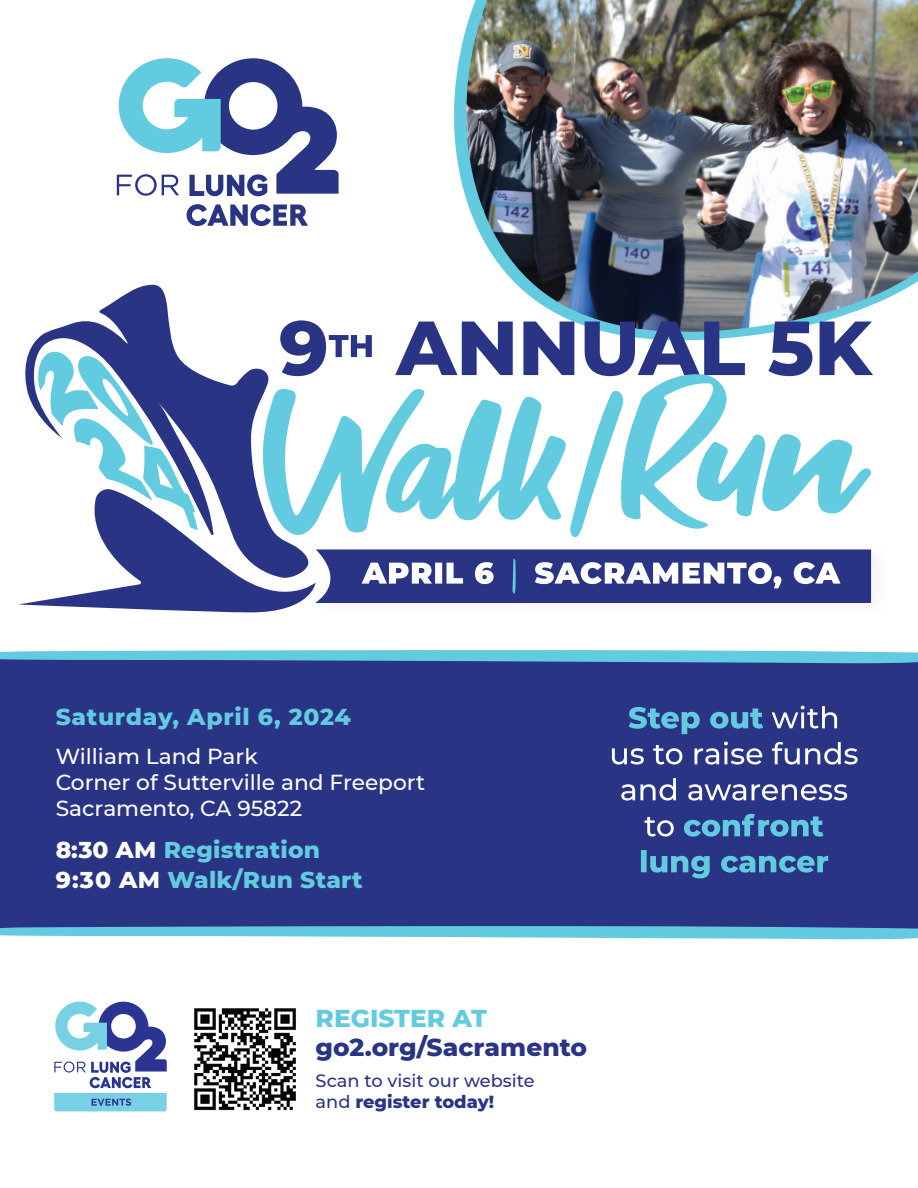
<style>
.page{position:relative;width:918px;height:1188px;background:#fff}
.page>*{position:absolute;margin:0;border:0;box-sizing:border-box;transform-origin:0 0}
.t1{font:800 24.9px/29.2px "Montserrat";color:#2a3485}
.t2{font:800 23.4px "Montserrat";letter-spacing:.01em;color:#63cbdf}
.t3{font:800 23.4px "Montserrat";letter-spacing:.03em;color:#63cbdf}
.t4{font:500 21.75px "Montserrat";color:#fff}
.t5{font:500 17.85px/21px "Montserrat";color:#2a3485}
.s1{color:#fff}
.s2{color:#63cbdf}
.s3{font-weight:800}
</style>
<div class="page">
<svg style="left:187px;top:204px;width:121px;height:22px"></svg>
<svg style="left:117px;top:58px;width:222px;height:138px"></svg>
<img style="left:454px;top:0;width:464px;height:320px">
<div style="left:0;top:657px;width:918px;height:276px;background:#2a3485"></div>
<svg style="left:641px;top:850px;width:187px;height:28px"></svg>
<svg style="left:684px;top:814px;width:139px;height:23px"></svg>
<svg style="left:645px;top:817px;width:29px;height:20px"></svg>
<svg style="left:621px;top:778px;width:226px;height:23px"></svg>
<svg style="left:612px;top:742px;width:246px;height:23px"></svg>
<svg style="left:772px;top:706px;width:65px;height:23px"></svg>
<svg style="left:629px;top:707px;width:134px;height:27px"></svg>
<svg style="left:0;top:650px;width:918px;height:14px"></svg>
<svg style="left:0;top:926px;width:918px;height:14px"></svg>
<img style="left:194px;top:1008px;width:102px;height:103px">
<svg style="left:54px;top:1002px;width:113px;height:109px"></svg>
<svg style="left:99px;top:285px;width:70px;height:35px;fill:#2a3485"></svg>
<svg style="left:18px;top:320px;width:855px;height:292px"></svg>
<p class="t3" style="left:56px;top:700px;width:297px">Saturday, April 6, 2024</p>
<p class="t4" style="left:56px;top:741px;width:204px">William Land Park</p>
<p class="t4" style="left:56px;top:767px;width:371px">Corner of Sutterville and Freeport</p>
<p class="t4" style="left:56px;top:793px;width:248px">Sacramento, CA 95822</p>
<p class="t2" style="left:56px;top:833px;width:266px"><span class="s1">8:30 AM</span> Registration</p>
<p class="t2" style="left:56px;top:863px;width:309px"><span class="s1">9:30 AM</span> Walk/Run Start</p>
<p class="t1" style="left:316px;top:1002px;width:273px"><span class="s2">REGISTER AT </span>go2.org/Sacramento</p>
<p class="t5" style="left:316px;top:1070px;width:221px">Scan to visit our website and <span class="s3">register today!</span></p>
</div>
